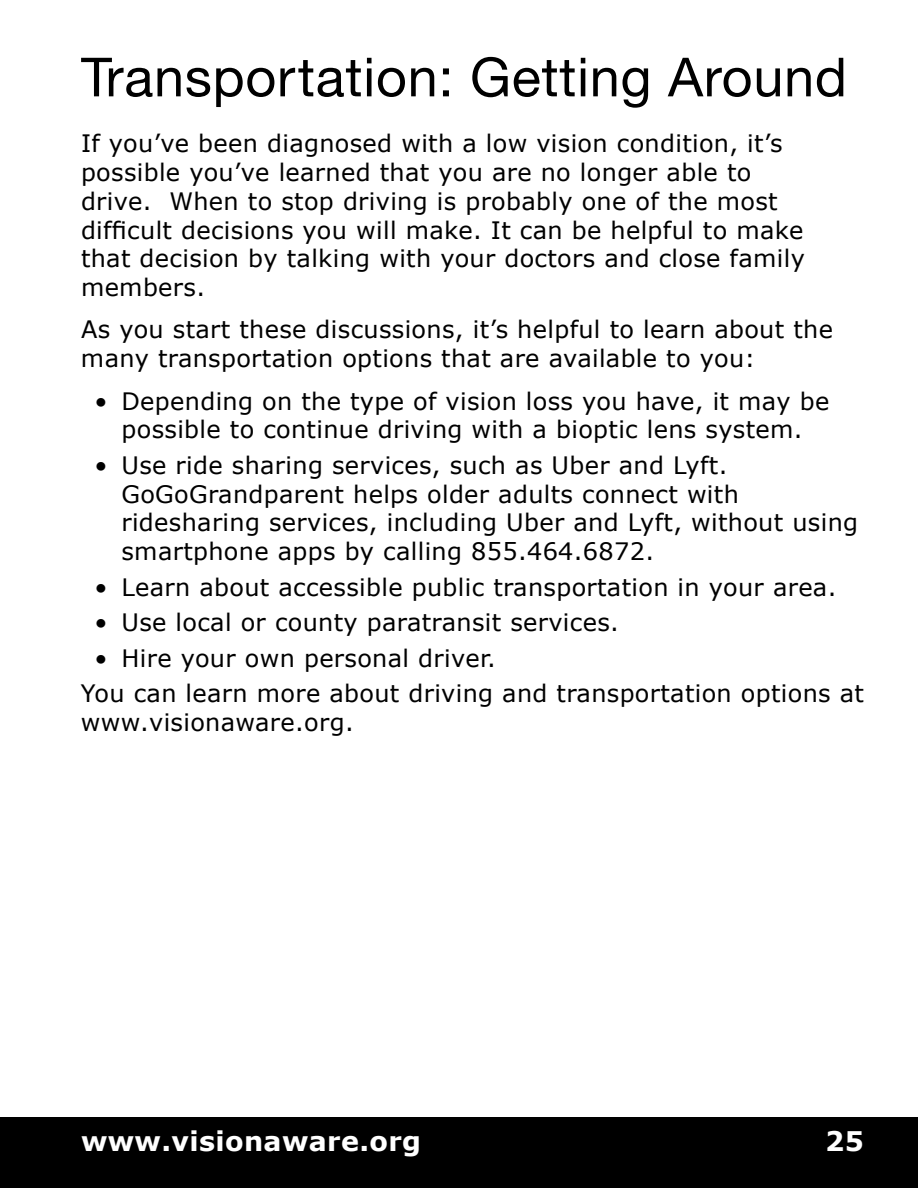
<style>
.page{position:relative;width:918px;height:1188px;background:#fff}
.page>*{position:absolute;margin:0;border:0;box-sizing:border-box;transform-origin:0 0}
.t1{font:54px "Helvetica Neue CE";letter-spacing:.015em;color:#000}
.t2{font:700 27px "Verdana";letter-spacing:.015em;color:#fff}
.t3{font:24px/28.8px "Verdana";letter-spacing:.015em;color:#000}
</style>
<div class="page">
<div style="left:0;top:1117px;width:918px;height:71px;background:#000"></div>
<h2 class="t1" style="left:81px;top:45px;width:767px">Transportation: Getting Around</h2>
<p class="t3" style="left:81px;top:128px;width:725px">If you’ve been diagnosed with a low vision condition, it’s possible you’ve learned that you are no longer able to drive. When to stop driving is probably one of the most difficult decisions you will make. It can be helpful to make that decision by talking with your doctors and close family members.</p>
<p class="t3" style="left:81px;top:315px;width:754px">As you start these discussions, it’s helpful to learn about the many transportation options that are available to you:</p>
<p class="t3" style="left:94px;top:386px;width:736px;text-align:center">• Depending on the type of vision loss you have, it may be possible to continue driving with a bioptic lens system.</p>
<p class="t3" style="left:121px;top:450px;width:738px;text-indent:-27px">• Use ride sharing services, such as Uber and Lyft.<br>GoGoGrandparent helps older adults connect with ridesharing services, including Uber and Lyft, without using smartphone apps by calling 855.464.6872.</p>
<p class="t3" style="left:94px;top:572px;width:743px">• Learn about accessible public transportation in your area.</p>
<p class="t3" style="left:94px;top:607px;width:526px">• Use local or county paratransit services.</p>
<p class="t3" style="left:94px;top:643px;width:403px">• Hire your own personal driver.</p>
<p class="t3" style="left:81px;top:679px;width:785px">You can learn more about driving and transportation options at www.visionaware.org.</p>
<p class="t2" style="left:81px;top:1124px;width:342px">www.visionaware.org</p>
<p class="t2" style="left:825px;top:1124px;width:40px">25</p>
</div>
